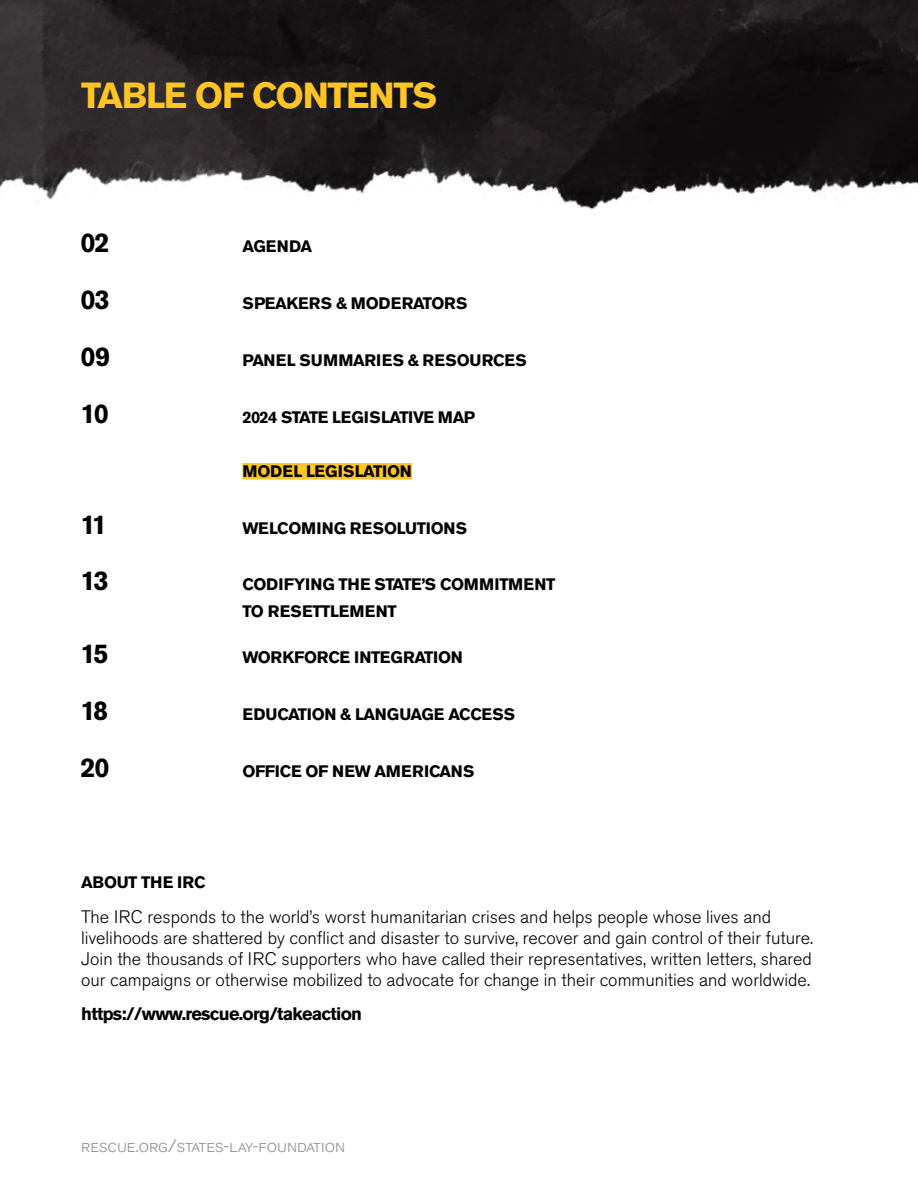
<style>
.page{position:relative;width:918px;height:1188px;background:#fff}
.page>*{position:absolute;margin:0;border:0;box-sizing:border-box;transform-origin:0 0}
.t1{font:700 36px "Akzidenz Grotesk Std";letter-spacing:-.04em;color:#ffc425}
.t2{font:700 27px "Akzidenz Grotesk Std";letter-spacing:-.07em;color:#000}
.t3{font:300 18px/21px "Akzidenz Grotesk Std";color:#000}
.t4{font:700 18px "Akzidenz Grotesk Std";letter-spacing:-.04em;color:#000}
.t5{font:300 18px "Akzidenz Grotesk Std";color:#939598}
.t6{font:700 16.5px/27px "Akzidenz Grotesk Std";letter-spacing:-.025em;color:#000}
.t7{font:700 16.5px "Akzidenz Grotesk Std";letter-spacing:.015em;color:#000}
.t8{font:700 16.5px "Akzidenz Grotesk Std";letter-spacing:-.005em;color:#000}
</style>
<div class="page">
<div style="left:242px;top:463px;width:170px;height:17px;background:#ffc425"></div>
<img style="left:0;top:0;width:918px;height:209px">
<h1 class="t1" style="left:81px;top:75px;width:358px">TABLE OF CONTENTS</h1>
<h2 class="t2" style="left:80px;top:227px;width:31px">02</h2>
<p class="t6" style="left:242px;top:233px;width:71px">AGENDA</p>
<h2 class="t2" style="left:80px;top:284px;width:31px">03</h2>
<p class="t6" style="left:242px;top:290px;width:226px">SPEAKERS &amp; MODERATORS</p>
<h2 class="t2" style="left:80px;top:341px;width:31px">09</h2>
<p class="t7" style="left:242px;top:351px;width:286px">PANEL SUMMARIES &amp; RESOURCES</p>
<h2 class="t2" style="left:80px;top:398px;width:30px">10</h2>
<p class="t6" style="left:242px;top:404px;width:234px">2024 STATE LEGISLATIVE MAP</p>
<p class="t8" style="left:242px;top:462px;width:171px">MODEL LEGISLATION</p>
<h2 class="t2" style="left:80px;top:509px;width:28px">11</h2>
<p class="t6" style="left:242px;top:515px;width:226px">WELCOMING RESOLUTIONS</p>
<h2 class="t2" style="left:80px;top:565px;width:30px">13</h2>
<p class="t6" style="left:242px;top:571px;width:314px">CODIFYING THE STATE’S COMMITMENT<br>TO RESETTLEMENT</p>
<h2 class="t2" style="left:80px;top:638px;width:30px">15</h2>
<p class="t6" style="left:242px;top:644px;width:222px">WORKFORCE INTEGRATION</p>
<h2 class="t2" style="left:80px;top:695px;width:29px">18</h2>
<p class="t6" style="left:242px;top:701px;width:274px">EDUCATION &amp; LANGUAGE ACCESS</p>
<h2 class="t2" style="left:80px;top:752px;width:31px">20</h2>
<p class="t6" style="left:242px;top:758px;width:234px">OFFICE OF NEW AMERICANS</p>
<p class="t6" style="left:81px;top:869px;width:126px">ABOUT THE IRC</p>
<p class="t3" style="left:81px;top:906px;width:734px">The IRC responds to the world’s worst humanitarian crises and helps people whose lives and livelihoods are shattered by conflict and disaster to survive, recover and gain control of their future.<br>Join the thousands of IRC supporters who have called their representatives, written letters, shared our campaigns or otherwise mobilized to advocate for change in their communities and worldwide.</p>
<p class="t4" style="left:81px;top:1004px;width:282px">https://www.rescue.org/takeaction</p>
<p class="t5" style="left:81px;top:1135px;width:266px">rescue.org/states-lay-foundation</p>
</div>
